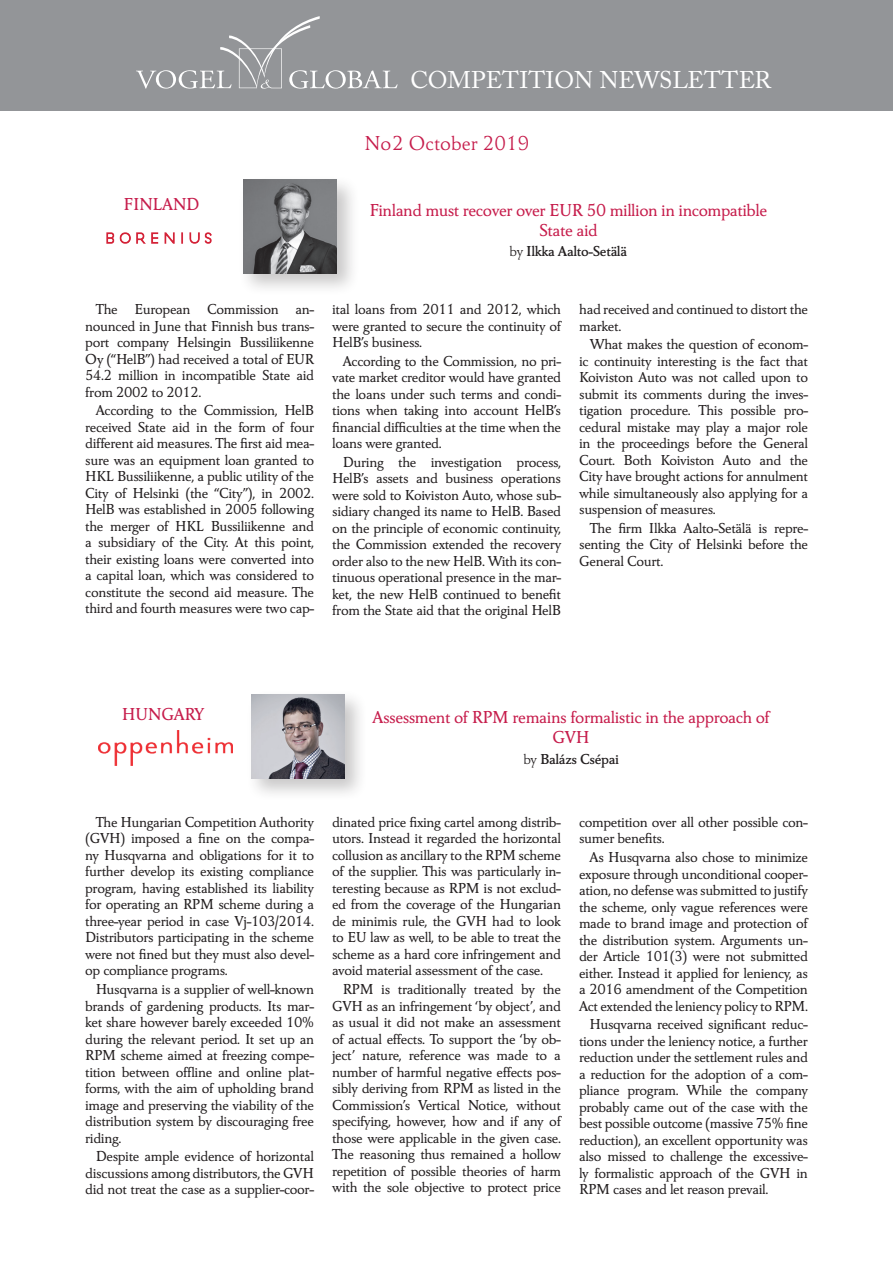
<style>
.page{position:relative;width:893px;height:1263px;background:#fff}
.page>*{position:absolute;margin:0;border:0;box-sizing:border-box;transform-origin:0 0}
.t1{font:24px "Adobe Caslon Pro";color:#fff}
.t2{font:300 21px "Carre Noir";color:#c61c4b}
.t3{font:500 18px/20.2px "Carre Noir";letter-spacing:-.025em;color:#c61c4b;text-align:center}
.t4{font:500 15px/16.5px "Carre Noir";letter-spacing:-.025em;color:#231f20;text-align:justify}
.t5{font:15px "Carre Noir Demi";letter-spacing:-.025em;color:#231f20}
.s1{font-family:"Carre Noir";font-weight:300}
</style>
<div class="page">
<div style="left:0;top:0;width:893px;height:111px;background:#939598"></div>
<svg style="left:136px;top:16px;width:262px;height:73px"></svg>
<div style="left:238px;top:174px;width:122px;height:122px;background:#231f20;opacity:.25"></div>
<img style="left:243px;top:180px;width:94px;height:93px">
<img style="left:106px;top:232px;width:106px;height:12px">
<img style="left:98px;top:731px;width:134px;height:34px">
<div style="left:246px;top:689px;width:122px;height:113px;background:#231f20;opacity:.25"></div>
<img style="left:251px;top:694px;width:93px;height:85px">
<h1 class="t1" style="left:410px;top:66px;width:363px">COMPETITION NEWSLETTER</h1>
<h2 class="t2" style="left:364px;top:131px;width:167px">No2 October 2019</h2>
<p class="t3" style="left:124px;top:195px;width:77px">FINLAND</p>
<p class="t3" style="left:370px;top:200px;width:399px">Finland must recover over EUR 50 million in incompatible<br>State aid</p>
<p class="t5" style="left:510px;top:243px;width:119px"><span class="s1">by</span> Ilkka Aalto-Setälä</p>
<p class="t4" style="left:85px;top:301px;width:230px;text-indent:11px">The European Commission an&shy;nounced in June that Finnish bus trans&shy;port company Helsingin Bussiliikenne Oy (“HelB”) had received a total of EUR 54.2 million in incompatible State aid from 2002 to 2012.</p>
<p class="t4" style="left:85px;top:402px;width:230px;text-indent:11px">According to the Commission, HelB received State aid in the form of four different aid measures. The first aid mea&shy;sure was an equipment loan granted to HKL Bussiliikenne, a public utility of the City of Helsinki (the “City”), in 2002.<br>HelB was established in 2005 following the merger of HKL Bussiliikenne and a subsidiary of the City. At this point, their existing loans were converted into a capital loan, which was considered to constitute the second aid measure. The third and fourth measures were two cap-</p>
<p class="t4" style="left:332px;top:301px;width:230px">ital loans from 2011 and 2012, which were granted to secure the continuity of HelB’s business.</p>
<p class="t4" style="left:332px;top:353px;width:230px;text-indent:11px">According to the Commission, no pri&shy;vate market creditor would have granted the loans under such terms and condi&shy;tions when taking into account HelB’s financial difficulties at the time when the loans were granted.</p>
<p class="t4" style="left:332px;top:454px;width:230px;text-indent:11px">During the investigation process, HelB’s assets and business operations were sold to Koiviston Auto, whose sub&shy;sidiary changed its name to HelB. Based on the principle of economic continuity, the Commission extended the recovery order also to the new HelB. With its con&shy;tinuous operational presence in the mar&shy;ket, the new HelB continued to benefit from the State aid that the original HelB</p>
<p class="t4" style="left:579px;top:301px;width:230px">had received and continued to distort the market.</p>
<p class="t4" style="left:579px;top:336px;width:230px;text-indent:11px">What makes the question of econom&shy;ic continuity interesting is the fact that Koiviston Auto was not called upon to submit its comments during the inves&shy;tigation procedure. This possible pro&shy;cedural mistake may play a major role in the proceedings before the General Court. Both Koiviston Auto and the City have brought actions for annulment while simultaneously also applying for a suspension of measures.</p>
<p class="t4" style="left:579px;top:520px;width:230px;text-indent:11px">The firm Ilkka Aalto-Setälä is repre&shy;senting the City of Helsinki before the General Court.</p>
<p class="t3" style="left:122px;top:704px;width:84px">HUNGARY</p>
<p class="t3" style="left:373px;top:707px;width:399px">Assessment of RPM remains formalistic in the approach of<br>GVH</p>
<p class="t5" style="left:523px;top:750px;width:97px"><span class="s1">by</span> Balázs Csépai</p>
<p class="t4" style="left:85px;top:814px;width:230px;text-indent:11px">The Hungarian Competition Authority (GVH) imposed a fine on the compa&shy;ny Husqvarna and obligations for it to further develop its existing compliance program, having established its liability for operating an RPM scheme during a three-year period in case Vj-103/2014.<br>Distributors participating in the scheme were not fined but they must also devel&shy;op compliance programs.</p>
<p class="t4" style="left:85px;top:981px;width:230px;text-indent:11px">Husqvarna is a supplier of well-known brands of gardening products. Its mar&shy;ket share however barely exceeded 10% during the relevant period. It set up an RPM scheme aimed at freezing compe&shy;tition between offline and online plat&shy;forms, with the aim of upholding brand image and preserving the viability of the distribution system by discouraging free riding.</p>
<p class="t4" style="left:85px;top:1148px;width:230px;text-indent:11px">Despite ample evidence of horizontal discussions among distributors, the GVH did not treat the case as a supplier-coor-</p>
<p class="t4" style="left:332px;top:814px;width:230px">dinated price fixing cartel among distrib&shy;utors. Instead it regarded the horizontal collusion as ancillary to the RPM scheme of the supplier. This was particularly in&shy;teresting because as RPM is not exclud&shy;ed from the coverage of the Hungarian de minimis rule, the GVH had to look to EU law as well, to be able to treat the scheme as a hard core infringement and avoid material assessment of the case.</p>
<p class="t4" style="left:332px;top:981px;width:230px;text-indent:11px">RPM is traditionally treated by the GVH as an infringement ‘by object’, and as usual it did not make an assessment of actual effects. To support the ‘by ob&shy;ject’ nature, reference was made to a number of harmful negative effects pos&shy;sibly deriving from RPM as listed in the Commission’s Vertical Notice, without specifying, however, how and if any of those were applicable in the given case.<br>The reasoning thus remained a hollow repetition of possible theories of harm with the sole objective to protect price</p>
<p class="t4" style="left:579px;top:814px;width:230px">competition over all other possible con&shy;sumer benefits.</p>
<p class="t4" style="left:579px;top:849px;width:230px;text-indent:11px">As Husqvarna also chose to minimize exposure through unconditional cooper&shy;ation, no defense was submitted to justify the scheme, only vague references were made to brand image and protection of the distribution system. Arguments un&shy;der Article 101(3) were not submitted either. Instead it applied for leniency, as a 2016 amendment of the Competition Act extended the leniency policy to RPM.</p>
<p class="t4" style="left:579px;top:1016px;width:230px;text-indent:11px">Husqvarna received significant reduc&shy;tions under the leniency notice, a further reduction under the settlement rules and a reduction for the adoption of a com&shy;pliance program. While the company probably came out of the case with the best possible outcome (massive 75% fine reduction), an excellent opportunity was also missed to challenge the excessive&shy;ly formalistic approach of the GVH in RPM cases and let reason prevail.</p>
</div>
